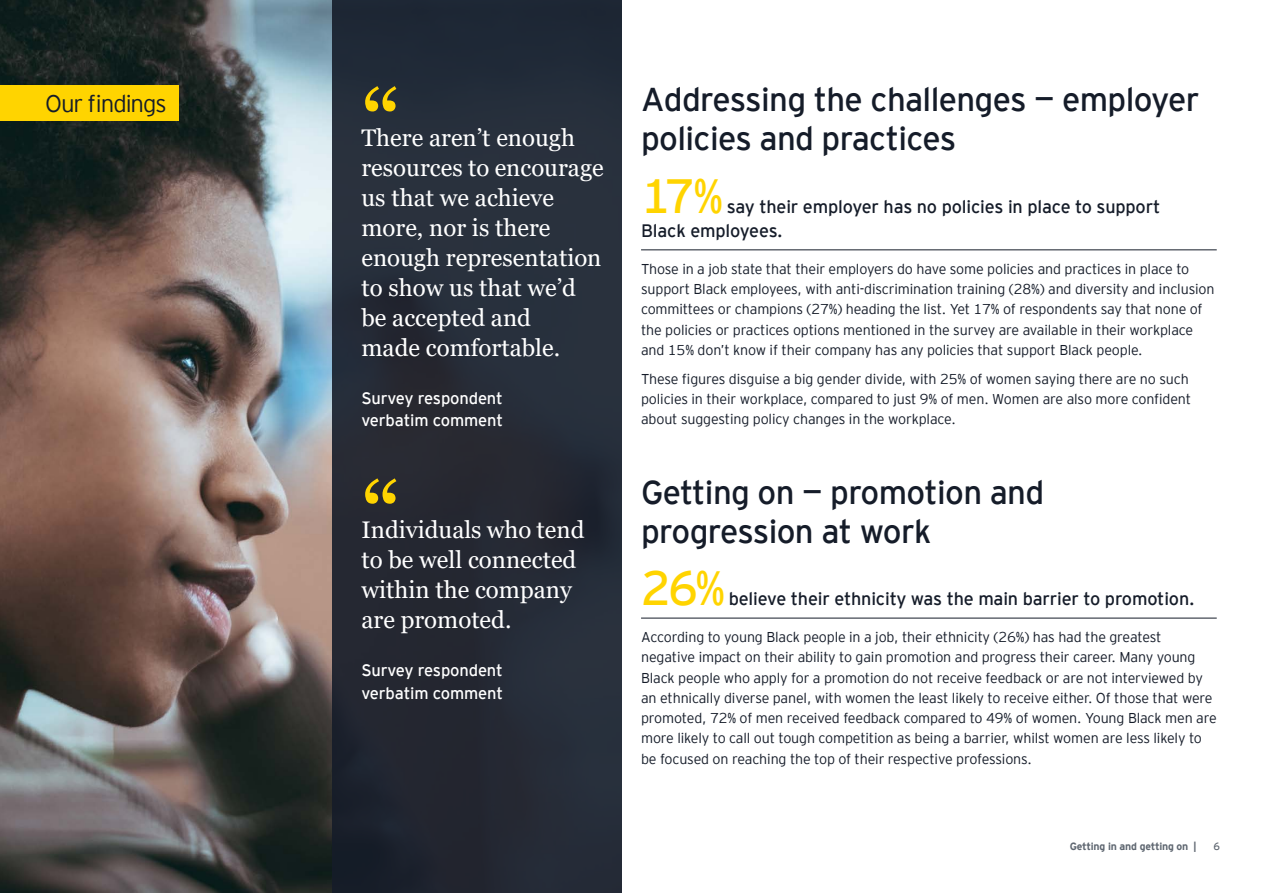
<style>
.page{position:relative;width:1263px;height:893px;background:#fff}
.page>*{position:absolute;margin:0;border:0;box-sizing:border-box;transform-origin:0 0}
.t1{font:96px "Georgia";color:#ffd400}
.t2{font:48px "EY Interstate";color:#ffd400}
.t3{font:33px/39px "EY Interstate";letter-spacing:-.02em;color:#151c29}
.t4{font:24px/30px "Georgia";color:#fff}
.t5{font:300 24px "EY Interstate";letter-spacing:-.05em;color:#151c29}
.t6{font:18px/24px "EY Interstate";letter-spacing:-.01em;color:#151c29}
.t7{font:16.5px/22.5px "EY Interstate";letter-spacing:-.01em;color:#fff}
.t8{font:300 14.25px/20.2px "EY Interstate";letter-spacing:-.01em;color:#151c29}
.t9{font:700 10.5px "EY Interstate";letter-spacing:-.02em;color:#5f6771}
.t10{font:10.5px "EY Interstate";color:#5f6771}
</style>
<div class="page">
<img style="left:0;top:0;width:332px;height:893px">
<div style="left:332px;top:0;width:290px;height:893px;background:#252a36"></div>
<hr style="left:641px;top:249px;width:576px;height:1px;background:#151c29">
<hr style="left:641px;top:618px;width:576px;height:1px;background:#151c29">
<div style="left:0;top:85px;width:179px;height:35px;background:#ffd400"></div>
<h3 class="t5" style="left:45px;top:86px;width:123px">Our findings</h3>
<h1 class="t1" style="left:361px;top:66px;width:41px">“</h1>
<h3 class="t4" style="left:361px;top:123px;width:244px">There aren’t enough resources to encourage us that we achieve more, nor is there enough representation to show us that we’d be accepted and<br>made comfortable.</h3>
<p class="t7" style="left:361px;top:386px;width:143px">Survey respondent verbatim comment</p>
<h1 class="t1" style="left:361px;top:459px;width:41px">“</h1>
<h3 class="t4" style="left:361px;top:515px;width:224px">Individuals who tend to be well connected within the company are promoted.</h3>
<p class="t7" style="left:361px;top:658px;width:143px">Survey respondent verbatim comment</p>
<h3 class="t3" style="left:641px;top:78px;width:560px">Addressing the challenges — employer policies and practices</h3>
<h2 class="t2" style="left:641px;top:162px;width:84px">17%</h2>
<p class="t6" style="left:641px;top:193px;width:521px;text-indent:86px">say their employer has no policies in place to support<br>Black employees.</p>
<p class="t8" style="left:641px;top:258px;width:575px">Those in a job state that their employers do have some policies and practices in place to support Black employees, with anti-discrimination training (28%) and diversity and inclusion committees or champions (27%) heading the list. Yet 17% of respondents say that none of the policies or practices options mentioned in the survey are available in their workplace and 15% don’t know if their company has any policies that support Black people.</p>
<p class="t8" style="left:641px;top:368px;width:551px">These figures disguise a big gender divide, with 25% of women saying there are no such policies in their workplace, compared to just 9% of men. Women are also more confident about suggesting policy changes in the workplace.</p>
<h3 class="t3" style="left:641px;top:471px;width:405px">Getting on — promotion and progression at work</h3>
<h2 class="t2" style="left:641px;top:554px;width:86px">26%</h2>
<p class="t6" style="left:729px;top:585px;width:467px">believe their ethnicity was the main barrier to promotion.</p>
<p class="t8" style="left:641px;top:626px;width:577px">According to young Black people in a job, their ethnicity (26%) has had the greatest negative impact on their ability to gain promotion and progress their career. Many young Black people who apply for a promotion do not receive feedback or are not interviewed by an ethnically diverse panel, with women the least likely to receive either. Of those that were promoted, 72% of men received feedback compared to 49% of women. Young Black men are more likely to call out tough competition as being a barrier, whilst women are less likely to be focused on reaching the top of their respective professions.</p>
<p class="t9" style="left:1070px;top:839px;width:128px">Getting in and getting on |</p>
<p class="t10" style="left:1213px;top:839px;width:8px">6</p>
</div>
